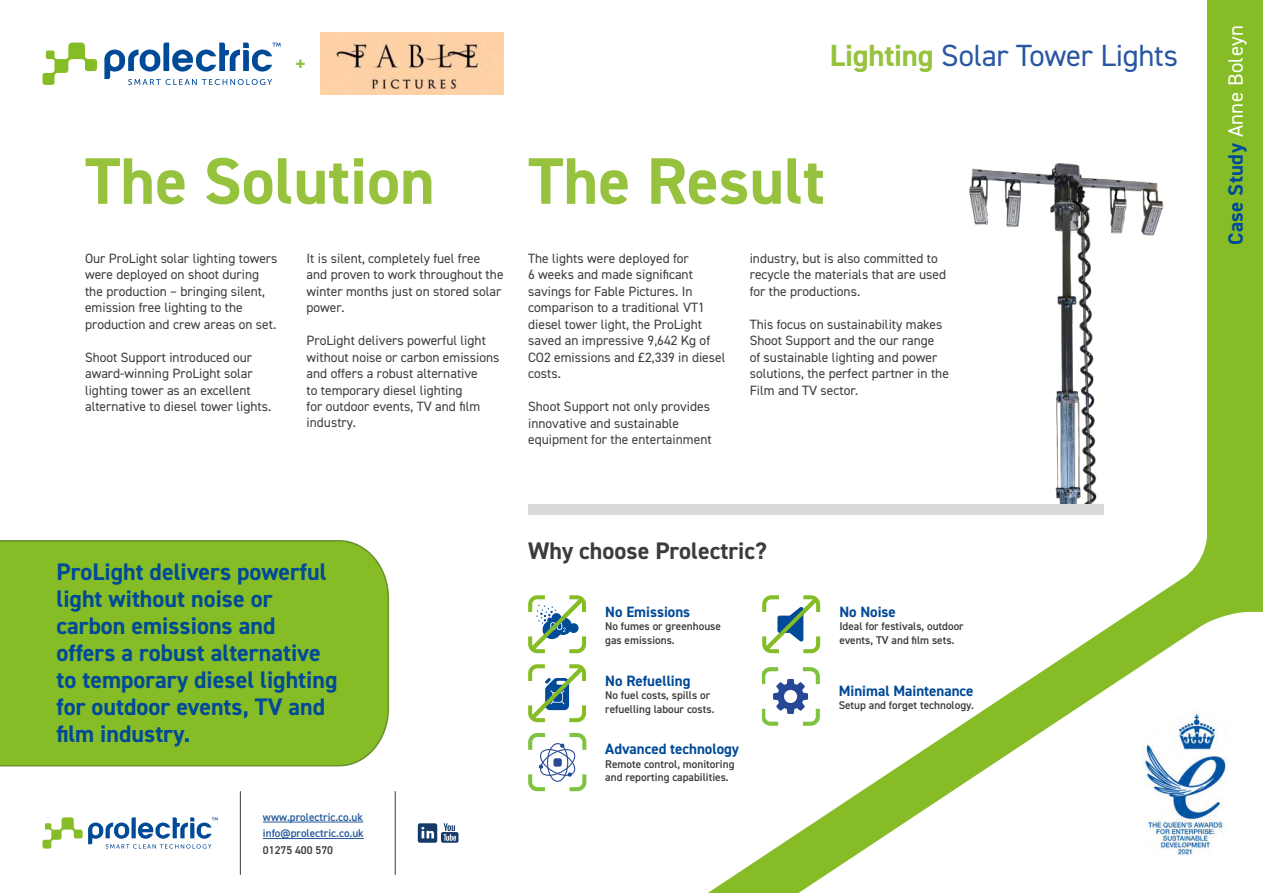
<style>
.page{position:relative;width:1263px;height:893px;background:#86bc25}
.page>*{position:absolute;margin:0;border:0;box-sizing:border-box;transform-origin:0 0}
.t1{font:700 66px "DIN2014";color:#96c23d}
.t2{font:30.75px "DIN2014";letter-spacing:-.01em;color:#2a57a1}
.t3{font:700 24px/27px "DIN2014";color:#004a97}
.t4{font:700 24px "DIN2014";color:#3c3c3b}
.t5{font:20.85px "DIN2014";letter-spacing:.02em;color:#fff}
.t6{font:700 15px "DIN2014";color:#004a97}
.t7{font:13.5px/16.5px "DIN2014";color:#3c3c3b}
.t8{font:600 11.25px/13.5px "DIN2014";color:#3c3c3b}
.t9{font:600 11.25px/16.5px "DIN2014";color:#265b9b}
.s1{font-weight:700;color:#96c23d}
.s2{font-weight:700;color:#004a97}
</style>
<div class="page">
<div style="left:1207px;top:612px;width:56px;height:281px;background:#fff"></div>
<div style="left:0;top:0;width:1207px;height:893px;background:#fff"></div>
<img style="left:1142px;top:710px;width:85px;height:147px">
<hr style="left:263px;top:822px;width:100px;height:1px;background:#265b9b">
<hr style="left:263px;top:838px;width:101px;height:1px;background:#265b9b">
<hr style="left:240px;top:791px;width:1px;height:84px;background:#3c3c3b">
<svg style="left:43px;top:817px;width:175px;height:32px;background:#bcd1d6"></svg>
<svg style="left:418px;top:823px;width:40px;height:20px"></svg>
<hr style="left:395px;top:791px;width:1px;height:84px;background:#3c3c3b">
<svg style="left:0;top:539px;width:390px;height:228px"></svg>
<img style="left:957px;top:152px;width:221px;height:359px">
<div style="left:528px;top:504px;width:575px;height:11px;background:#dadada"></div>
<img style="left:320px;top:33px;width:184px;height:62px">
<svg style="left:296px;top:60px;width:9px;height:8px"></svg>
<svg style="left:43px;top:43px;width:54px;height:42px"></svg>
<svg style="left:104px;top:43px;width:177px;height:42px;background:#afc6de"></svg>
<svg style="left:528px;top:595px;width:58px;height:58px"></svg>
<svg style="left:762px;top:595px;width:58px;height:58px"></svg>
<svg style="left:528px;top:664px;width:58px;height:58px"></svg>
<svg style="left:762px;top:667px;width:58px;height:59px;background:#c5d4d3"></svg>
<svg style="left:528px;top:733px;width:58px;height:58px;background:#d6e2db"></svg>
<h2 class="t2" style="left:830px;top:45px;width:350px"><span class="s1">Lighting</span> Solar Tower Lights</h2>
<h1 class="t1" style="left:85px;top:158px;width:351px">The Solution</h1>
<p class="t7" style="left:85px;top:251px;width:194px">Our ProLight solar lighting towers were deployed on shoot during the production – bringing silent, emission free lighting to the production and crew areas on set.</p>
<p class="t7" style="left:85px;top:350px;width:188px">Shoot Support introduced our award-winning ProLight solar lighting tower as an excellent alternative to diesel tower lights.</p>
<p class="t7" style="left:307px;top:251px;width:198px">It is silent, completely fuel free and proven to work throughout the winter months just on stored solar power.</p>
<p class="t7" style="left:307px;top:333px;width:194px">ProLight delivers powerful light without noise or carbon emissions and offers a robust alternative<br>to temporary diesel lighting<br>for outdoor events, TV and film industry.</p>
<h1 class="t1" style="left:528px;top:158px;width:298px">The Result</h1>
<p class="t7" style="left:528px;top:251px;width:199px">The lights were deployed for<br>6 weeks and made significant savings for Fable Pictures. In comparison to a traditional VT1 diesel tower light, the ProLight saved an impressive 9,642 Kg of<br>CO2 emissions and £2,339 in diesel costs.</p>
<p class="t7" style="left:528px;top:399px;width:185px">Shoot Support not only provides innovative and sustainable equipment for the entertainment</p>
<p class="t7" style="left:750px;top:251px;width:198px">industry, but is also committed to recycle the materials that are used for the productions.</p>
<p class="t7" style="left:750px;top:317px;width:201px">This focus on sustainability makes<br>Shoot Support and the our range<br>of sustainable lighting and power solutions, the perfect partner in the<br>Film and TV sector.</p>
<h3 class="t3" style="left:57px;top:560px;width:282px">ProLight delivers powerful light without noise or carbon emissions and offers a robust alternative to temporary diesel lighting for outdoor events, TV and film industry.</h3>
<p class="t9" style="left:263px;top:810px;width:102px">www.prolectric.co.uk info@prolectric.co.uk</p>
<p class="t8" style="left:263px;top:844px;width:72px">01275 400 570</p>
<h3 class="t4" style="left:528px;top:542px;width:240px">Why choose Prolectric?</h3>
<p class="t6" style="left:605px;top:606px;width:86px">No Emissions</p>
<p class="t8" style="left:605px;top:620px;width:117px">No fumes or greenhouse gas emissions.</p>
<p class="t6" style="left:605px;top:675px;width:87px">No Refuelling</p>
<p class="t8" style="left:605px;top:689px;width:111px">No fuel costs, spills or refuelling labour costs.</p>
<p class="t6" style="left:605px;top:744px;width:135px">Advanced technology</p>
<p class="t8" style="left:605px;top:758px;width:131px">Remote control, monitoring and reporting capabilities.</p>
<p class="t6" style="left:839px;top:606px;width:58px">No Noise</p>
<p class="t8" style="left:839px;top:620px;width:126px">Ideal for festivals, outdoor events, TV and film sets.</p>
<p class="t6" style="left:839px;top:685px;width:136px">Minimal Maintenance</p>
<p class="t8" style="left:839px;top:699px;width:137px">Setup and forget technology.</p>
<h3 class="t5" style="left:1228px;top:245px;width:222px;rotate:-90deg"><span class="s2">Case Study</span> Anne Boleyn</h3>
</div>
